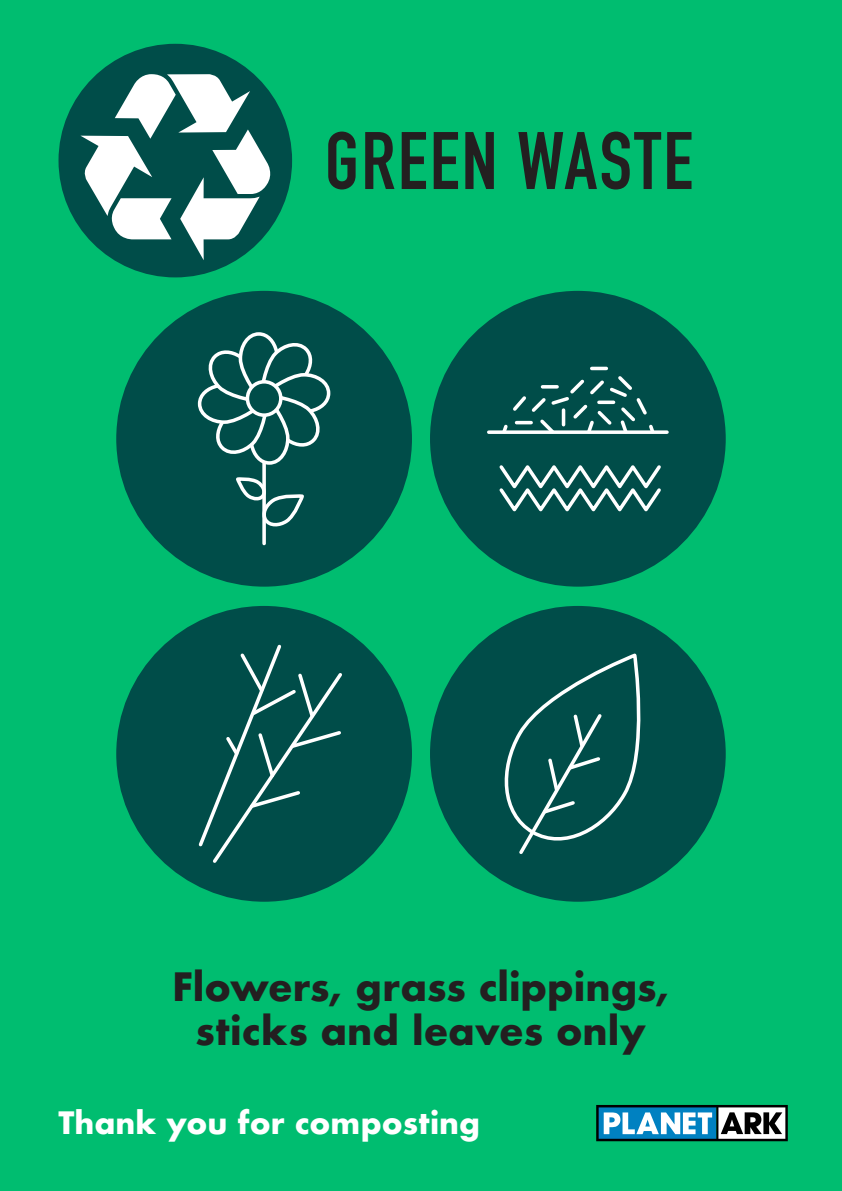
<style>
.page{position:relative;width:842px;height:1191px;background:#00bd70}
.page>*{position:absolute;margin:0;border:0;box-sizing:border-box;transform-origin:0 0}
.t1{font:80px "DIN Engschrift";letter-spacing:.03em;color:#231f20}
.t2{font:700 38px/44px "Futura";color:#231f20;text-align:center}
.t3{font:700 30px "Futura";color:#fff}
</style>
<div class="page">
<svg style="left:596px;top:1105px;width:192px;height:36px;background:#618da3"></svg>
<div style="left:59px;top:44px;width:233px;height:233px;background:#004d49;border-radius:50%"></div>
<svg style="left:80px;top:74px;width:194px;height:186px"></svg>
<div style="left:430px;top:606px;width:296px;height:295px;background:#004d49;border-radius:50%"></div>
<svg style="left:504px;top:655px;width:137px;height:199px"></svg>
<div style="left:116px;top:606px;width:296px;height:295px;background:#004d49;border-radius:50%"></div>
<svg style="left:198px;top:644px;width:144px;height:219px"></svg>
<div style="left:116px;top:291px;width:296px;height:295px;background:#004d49;border-radius:50%"></div>
<svg style="left:197px;top:332px;width:134px;height:133px"></svg>
<div style="left:247px;top:382px;width:34px;height:33px;background:#004d49;border-radius:50%"></div>
<div style="left:246px;top:380px;width:37px;height:37px;border:4px solid #fff;border-radius:50%"></div>
<svg style="left:262px;top:463px;width:4px;height:80px"></svg>
<svg style="left:236px;top:478px;width:68px;height:48px"></svg>
<div style="left:430px;top:291px;width:296px;height:295px;background:#004d49;border-radius:50%"></div>
<svg style="left:489px;top:430px;width:178px;height:4px"></svg>
<hr style="left:592px;top:367px;width:14px;height:3px;background:#fff">
<svg style="left:500px;top:376px;width:157px;height:58px"></svg>
<svg style="left:499px;top:465px;width:162px;height:47px"></svg>
<p class="t1" style="left:325px;top:114px;width:370px">GREEN WASTE</p>
<p class="t2" style="left:172px;top:965px;width:499px">Flowers, grass clippings, sticks and leaves only</p>
<p class="t3" style="left:59px;top:1100px;width:423px">Thank you for composting</p>
</div>
